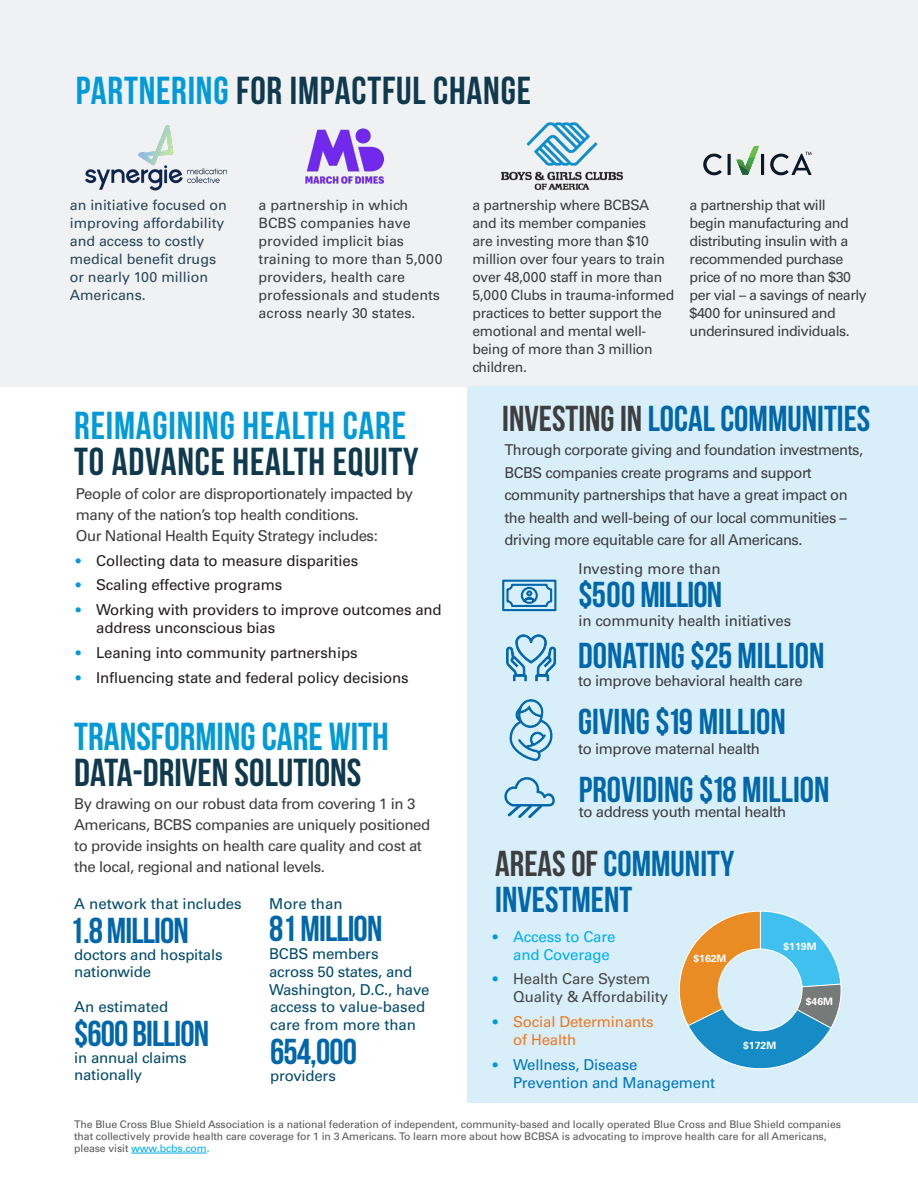
<style>
.page{position:relative;width:918px;height:1188px;background:#fff}
.page>*{position:absolute;margin:0;border:0;box-sizing:border-box;transform-origin:0 0}
.Exhibit{font:39px/36px "Bebas Neue";letter-spacing:.02em;color:#009ad9}
.Exhibit-2{font:39px/36px "Bebas Neue";color:#009ad9}
.Exhibit-3{font:39px "Bebas Neue";letter-spacing:.02em;color:#0f3a4e}
.Exhibit-4{font:36px/36px "Bebas Neue";color:#0067aa}
.Exhibit-5{font:36px "Bebas Neue";letter-spacing:-.025em;color:#0067aa}
.Body_Text{font:15px/21px "Univers LT Pro 55 Roman";letter-spacing:-.03em;color:#3e3e3f}
.t1{font:15px/18px "Univers LT Pro 55 Roman";letter-spacing:-.01em;color:#231f20}
.t2{font:15px/18px "Univers LT Pro 55 Roman";letter-spacing:-.015em;color:#004b6c}
.t3{font:15px/18px "Univers LT Pro 55 Roman";letter-spacing:-.01em;color:#0075bf}
.t4{font:15px/18px "Univers LT Pro 55 Roman";letter-spacing:-.01em;color:#474847}
.t5{font:15px/18px "Univers LT Pro 55 Roman";letter-spacing:-.01em;color:#ec7a23}
.t6{font:15px/18px "Univers LT Pro 55 Roman";letter-spacing:-.01em;color:#00aeef}
.Body_Text-2{font:15px "Univers LT Pro 55 Roman";color:#3e3e3f}
.Body_Text-3{font:14.25px/18px "Univers LT Pro 55 Roman";letter-spacing:-.02em;color:#3e3e3f}
.Body_Text-4{font:14.25px/18px "Univers LT Pro 55 Roman";color:#3e3e3f}
.Body_Text-5{font:14.25px/18px "Univers LT Pro 55 Roman";color:#284759}
.Footnotes___Disclaimer{font:10.5px/12px "Univers LT Pro 55 Roman";letter-spacing:-.01em;color:#57585a}
.t7{font:700 10.2px "Univers LT Pro 65";color:#fff}
.s1{color:#009ad9}
.s2{color:#0f3a4e}
.s3{color:#3e3e3f}
.s4{font-size:14.25px;color:#009ada}
.s5{color:#00aeef}
</style>
<div class="page">
<div style="left:0;top:1px;width:918px;height:386px;background:#f0f1f2"></div>
<hr style="left:131px;top:1153px;width:76px;height:1px;background:#00aeef">
<div style="left:468px;top:387px;width:450px;height:716px;background:#d8effa"></div>
<svg style="left:502px;top:579px;width:55px;height:33px"></svg>
<svg style="left:736px;top:146px;width:23px;height:29px"></svg>
<svg style="left:703px;top:154px;width:19px;height:21px"></svg>
<hr style="left:728px;top:154px;width:3px;height:21px;background:#091928">
<hr style="left:761px;top:154px;width:3px;height:21px;background:#091928">
<svg style="left:770px;top:152px;width:42px;height:23px"></svg>
<img style="left:85px;top:125px;width:141px;height:65px">
<img style="left:306px;top:128px;width:78px;height:56px">
<img style="left:501px;top:122px;width:123px;height:68px">
<svg style="left:510px;top:699px;width:43px;height:62px"></svg>
<svg style="left:504px;top:777px;width:51px;height:42px"></svg>
<svg style="left:506px;top:634px;width:50px;height:47px"></svg>
<svg style="left:679px;top:911px;width:163px;height:158px"></svg>
<p class="Exhibit-3" style="left:76px;top:69px;width:457px"><span class="s1">PARTNERING</span> FOR IMPACTFUL CHANGE</p>
<p class="Body_Text-5" style="left:70px;top:195px;width:159px">an initiative focused on improving affordability and access to costly medical benefit drugs or nearly 100 million<br>Americans.</p>
<p class="Body_Text-4" style="left:259px;top:195px;width:186px">a partnership in which<br>BCBS companies have provided implicit bias training to more than 5,000 providers, health care professionals and students across nearly 30 states.</p>
<p class="Body_Text-3" style="left:472px;top:195px;width:203px">a partnership where BCBSA and its member companies<br>are investing more than $10 million over four years to train over 48,000 staff in more than<br>5,000 Clubs in trauma-informed practices to better support the emotional and mental well&shy;being of more than 3 million children.</p>
<p class="Body_Text-3" style="left:690px;top:195px;width:179px">a partnership that will<br>begin manufacturing and distributing insulin with a recommended purchase price of no more than $30 per vial – a savings of nearly $400 for uninsured and underinsured individuals.</p>
<p class="Exhibit" style="left:74px;top:407px;width:346px">REIMAGINING HEALTH CARE<br><span class="s2">TO ADVANCE HEALTH EQUITY</span></p>
<p class="Exhibit-4" style="left:502px;top:400px;width:370px"><span class="s3">INVESTING IN</span> LOCAL COMMUNITIES</p>
<p class="Body_Text" style="left:504px;top:438px;width:360px;line-height:22.5px">Through corporate giving and foundation investments, BCBS companies create programs and support community partnerships that have a great impact on the health and well-being of our local communities – driving more equitable care for all Americans.</p>
<p class="Body_Text" style="left:76px;top:482px;width:339px">People of color are disproportionately impacted by many of the nation’s top health conditions.<br>Our National Health Equity Strategy includes:</p>
<p class="t1" style="left:76px;top:551px;width:284px"><span class="s4">•</span> Collecting data to measure disparities</p>
<p class="t1" style="left:76px;top:575px;width:208px"><span class="s4">•</span> Scaling effective programs</p>
<p class="t1" style="left:96px;top:600px;width:347px;text-indent:-20px"><span class="s4">•</span> Working with providers to improve outcomes and address unconscious bias</p>
<p class="t1" style="left:76px;top:643px;width:283px"><span class="s4">•</span> Leaning into community partnerships</p>
<p class="t1" style="left:76px;top:668px;width:334px"><span class="s4">•</span> Influencing state and federal policy decisions</p>
<p class="Body_Text-2" style="left:579px;top:559px;width:144px">Investing more than</p>
<p class="Exhibit-5" style="left:579px;top:575px;width:145px">$500 MILLION</p>
<p class="Body_Text" style="left:579px;top:609px;width:214px">in community health initiatives</p>
<p class="Exhibit-4" style="left:578px;top:637px;width:248px">DONATING $25 MILLION</p>
<p class="Body_Text" style="left:578px;top:669px;width:226px">to improve behavioral health care</p>
<p class="Exhibit-2" style="left:74px;top:718px;width:316px">TRANSFORMING CARE WITH<br><span class="s2">DATA-DRIVEN SOLUTIONS</span></p>
<p class="Body_Text" style="left:74px;top:793px;width:357px">By drawing on our robust data from covering 1 in 3<br>Americans, BCBS companies are uniquely positioned to provide insights on health care quality and cost at the local, regional and national levels.</p>
<p class="t2" style="left:74px;top:894px;width:169px">A network that includes</p>
<p class="Exhibit-5" style="left:70px;top:910px;width:120px">1.8 MILLION</p>
<p class="t2" style="left:74px;top:945px;width:150px">doctors and hospitals</p>
<p class="t2" style="left:74px;top:962px;width:78px">nationwide</p>
<p class="t2" style="left:74px;top:997px;width:96px">An estimated</p>
<p class="Exhibit-5" style="left:74px;top:1014px;width:137px">$600 BILLION</p>
<p class="t2" style="left:74px;top:1049px;width:114px;line-height:16.5px">in annual claims nationally</p>
<p class="t2" style="left:269px;top:894px;width:75px">More than</p>
<p class="Exhibit-5" style="left:269px;top:909px;width:115px">81 MILLION</p>
<p class="t2" style="left:269px;top:944px;width:162px">BCBS members<br>across 50 states, and<br>Washington, D.C., have</p>
<p class="t2" style="left:270px;top:997px;width:157px">access to value-based care from more than</p>
<p class="Exhibit-4" style="left:270px;top:1033px;width:88px">654,000</p>
<p class="t2" style="left:270px;top:1066px;width:67px">providers</p>
<p class="Exhibit-4" style="left:578px;top:704px;width:209px">GIVING $19 MILLION</p>
<p class="Body_Text" style="left:578px;top:738px;width:183px">to improve maternal health</p>
<p class="Exhibit-4" style="left:579px;top:772px;width:252px">PROVIDING $18 MILLION</p>
<p class="Body_Text" style="left:579px;top:801px;width:209px">to address youth mental health</p>
<p class="Exhibit-4" style="left:495px;top:845px;width:241px"><span class="s3">AREAS OF</span>COMMUNITY<br>INVESTMENT</p>
<p class="t6" style="left:513px;top:927px;width:104px;text-indent:-20px"><span class="s4">•</span> Access to Care and Coverage</p>
<p class="t4" style="left:513px;top:969px;width:156px;text-indent:-20px"><span class="s4">•</span> Health Care System<br>Quality &amp; Affordability</p>
<p class="t5" style="left:513px;top:1012px;width:142px;text-indent:-20px"><span class="s4">•</span> Social Determinants of Health</p>
<p class="t3" style="left:513px;top:1055px;width:203px;text-indent:-20px"><span class="s4">•</span> Wellness, Disease<br>Prevention and Management</p>
<p class="t7" style="left:693px;top:951px;width:35px">$162M</p>
<p class="t7" style="left:783px;top:940px;width:35px">$119M</p>
<p class="t7" style="left:743px;top:1038px;width:35px">$172M</p>
<p class="t7" style="left:806px;top:994px;width:29px">$46M</p>
<p class="Footnotes___Disclaimer" style="left:74px;top:1118px;width:768px">The Blue Cross Blue Shield Association is a national federation of independent, community-based and locally operated Blue Cross and Blue Shield companies that collectively provide health care coverage for 1 in 3 Americans. To learn more about how BCBSA is advocating to improve health care for all Americans, please visit <span class="s5">www.bcbs.com.</span></p>
</div>
